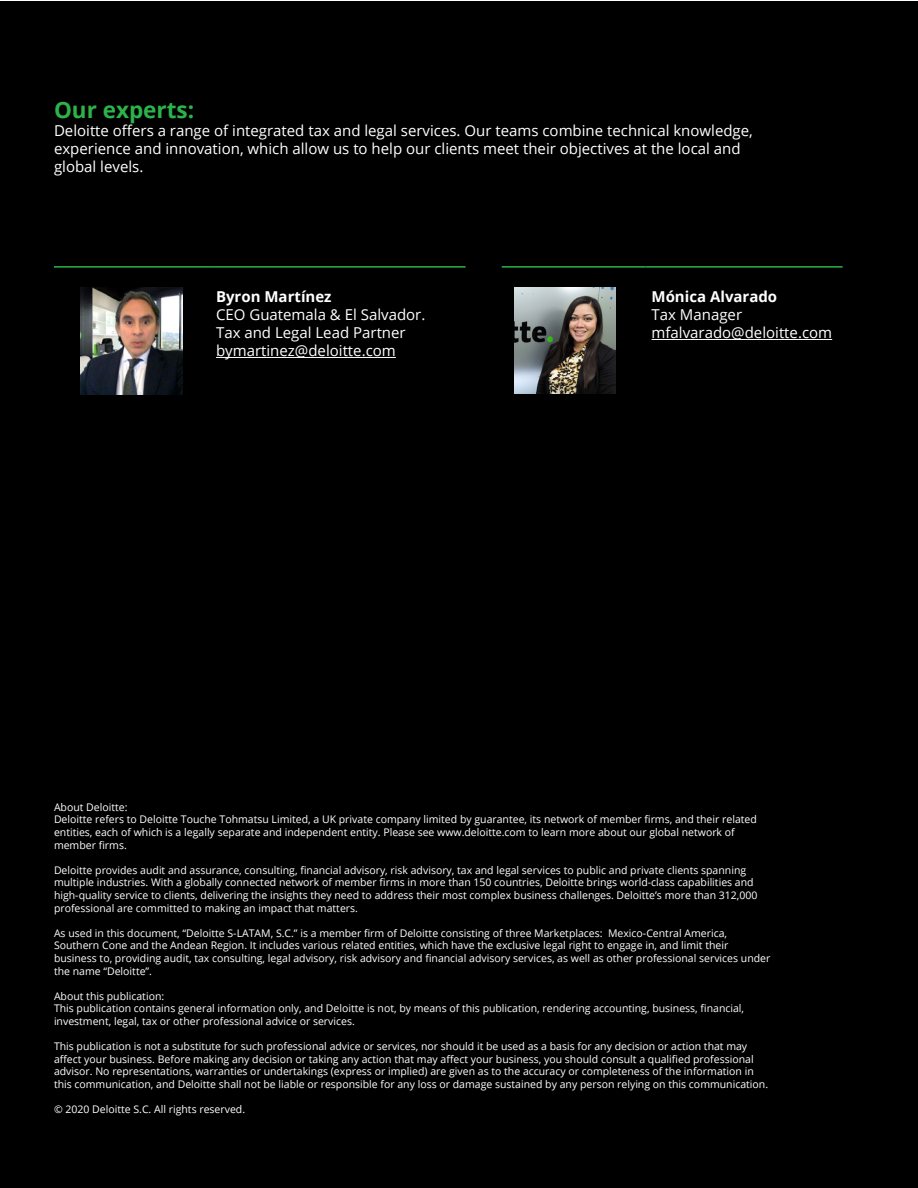
<style>
.page{position:relative;width:918px;height:1188px;background:#fff}
.page>*{position:absolute;margin:0;border:0;box-sizing:border-box;transform-origin:0 0}
.t1{font:700 22.5px "Open Sans";color:#2cb34a}
.t2{font:15px/18px "Open Sans";color:#fff}
.t3{font:700 15px "Open Sans";color:#fff}
.t4{font:10.5px/12.6px "Open Sans";color:#fff}
</style>
<div class="page">
<div style="left:0;top:1px;width:918px;height:1187px;background:#000"></div>
<hr style="left:54px;top:266px;width:156px;height:2px;background:#2cb34a">
<hr style="left:210px;top:266px;width:256px;height:2px;background:#2cb34a">
<hr style="left:502px;top:266px;width:144px;height:2px;background:#2cb34a">
<hr style="left:646px;top:266px;width:197px;height:2px;background:#2cb34a">
<hr style="left:216px;top:357px;width:180px;height:1px;background:#fff">
<hr style="left:652px;top:339px;width:180px;height:1px;background:#fff">
<img style="left:81px;top:287px;width:102px;height:107px">
<img style="left:514px;top:287px;width:102px;height:107px">
<h1 class="t1" style="left:54px;top:94px;width:142px">Our experts:</h1>
<h2 class="t2" style="left:54px;top:121px;width:700px">Deloitte offers a range of integrated tax and legal services. Our teams combine technical knowledge, experience and innovation, which allow us to help our clients meet their objectives at the local and global levels.</h2>
<h2 class="t3" style="left:216px;top:286px;width:117px">Byron Martínez</h2>
<h2 class="t2" style="left:216px;top:306px;width:211px">CEO Guatemala &amp; El Salvador.<br>Tax and Legal Lead Partner bymartinez@deloitte.com</h2>
<h2 class="t3" style="left:652px;top:286px;width:127px">Mónica Alvarado</h2>
<h2 class="t2" style="left:652px;top:306px;width:182px">Tax Manager mfalvarado@deloitte.com</h2>
<p class="t4" style="left:54px;top:800px;width:704px">About Deloitte:<br>Deloitte refers to Deloitte Touche Tohmatsu Limited, a UK private company limited by guarantee, its network of member firms, and their related entities, each of which is a legally separate and independent entity. Please see www.deloitte.com to learn more about our global network of member firms.</p>
<p class="t4" style="left:54px;top:863px;width:705px">Deloitte provides audit and assurance, consulting, financial advisory, risk advisory, tax and legal services to public and private clients spanning multiple industries. With a globally connected network of member firms in more than 150 countries, Deloitte brings world-class capabilities and high-quality service to clients, delivering the insights they need to address their most complex business challenges. Deloitte’s more than 312,000 professional are committed to making an impact that matters.</p>
<p class="t4" style="left:54px;top:926px;width:718px">As used in this document, “Deloitte S-LATAM, S.C.” is a member firm of Deloitte consisting of three Marketplaces: Mexico-Central America, Southern Cone and the Andean Region. It includes various related entities, which have the exclusive legal right to engage in, and limit their business to, providing audit, tax consulting, legal advisory, risk advisory and financial advisory services, as well as other professional services under the name “Deloitte”.</p>
<p class="t4" style="left:54px;top:989px;width:692px">About this publication:<br>This publication contains general information only, and Deloitte is not, by means of this publication, rendering accounting, business, financial, investment, legal, tax or other professional advice or services.</p>
<p class="t4" style="left:54px;top:1040px;width:716px">This publication is not a substitute for such professional advice or services, nor should it be used as a basis for any decision or action that may affect your business. Before making any decision or taking any action that may affect your business, you should consult a qualified professional advisor. No representations, warranties or undertakings (express or implied) are given as to the accuracy or completeness of the information in this communication, and Deloitte shall not be liable or responsible for any loss or damage sustained by any person relying on this communication.</p>
<p class="t4" style="left:54px;top:1103px;width:193px">© 2020 Deloitte S.C. All rights reserved.</p>
</div>
